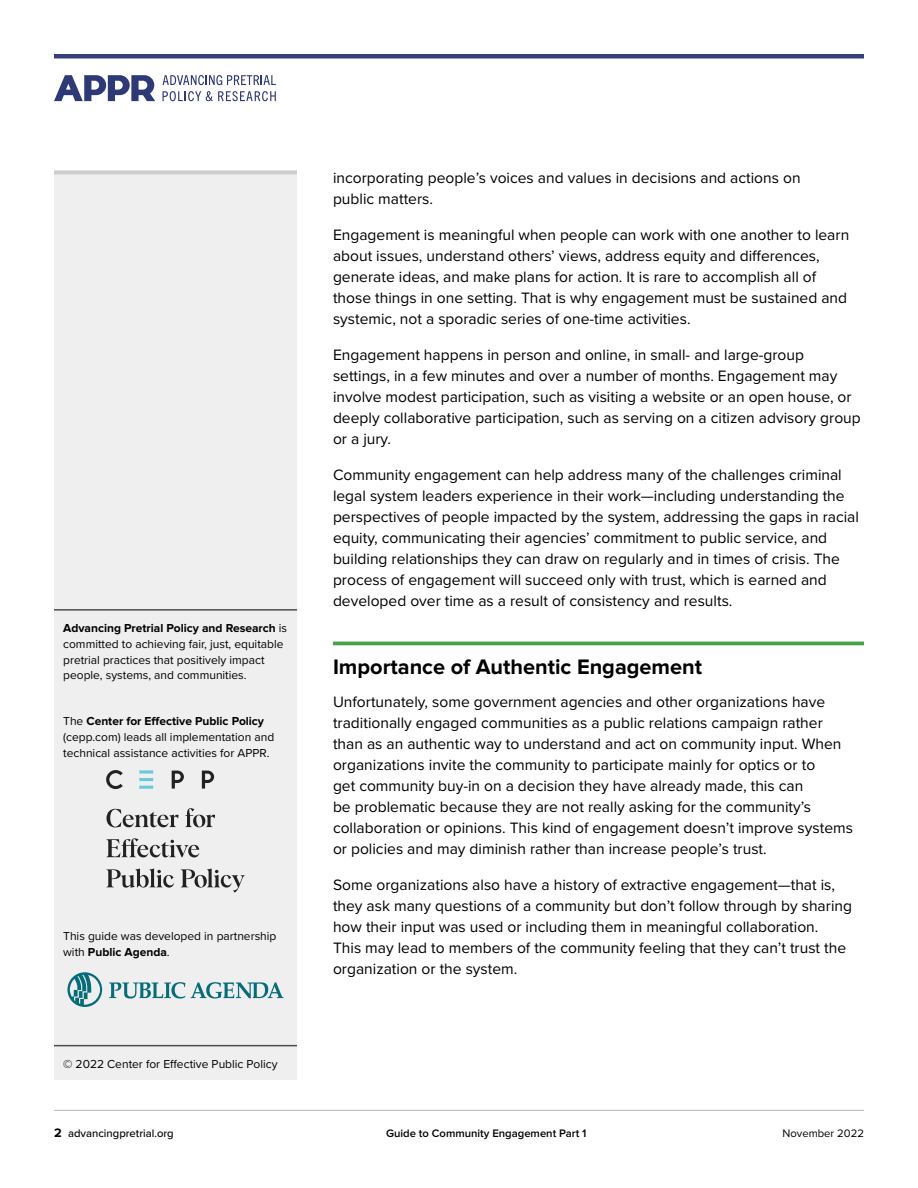
<style>
.page{position:relative;width:918px;height:1188px;background:#fff}
.page>*{position:absolute;margin:0;border:0;box-sizing:border-box;transform-origin:0 0}
.t1{font:700 21.75px "Proxima Nova";color:#000}
.Body{font:15.6px/21px "Proxima Nova";color:#000}
.Copyright_TextRule{font:12px/15.8px "Proxima Nova";color:#000}
.Copyright_Text{font:12px/15.8px "Proxima Nova";color:#000}
.t2{font:600 11.25px "Proxima Nova";color:#000}
.t3{font:500 11.25px "Proxima Nova";color:#000}
.t4{font:11.25px "Proxima Nova";color:#000}
.s1{font-weight:700}
.s2{font-weight:700;font-size:12.75px}
</style>
<div class="page">
<div style="left:54px;top:171px;width:243px;height:909px;background:#efeff0"></div>
<hr style="left:54px;top:171px;width:243px;height:3px;background:#cdcccb">
<hr style="left:333px;top:642px;width:531px;height:3px;background:#46a347">
<hr style="left:54px;top:609px;width:243px;height:2px;background:#4e4d4d">
<hr style="left:54px;top:1045px;width:243px;height:1px;background:#4e4d4d">
<hr style="left:139px;top:786px;width:14px;height:3px;background:#66cadb">
<hr style="left:139px;top:778px;width:14px;height:3px;background:#66cadb">
<hr style="left:139px;top:770px;width:14px;height:3px;background:#66cadb">
<svg style="left:106px;top:770px;width:17px;height:19px"></svg>
<svg style="left:172px;top:771px;width:12px;height:18px"></svg>
<svg style="left:202px;top:771px;width:12px;height:18px"></svg>
<svg style="left:107px;top:809px;width:72px;height:18px"></svg>
<svg style="left:185px;top:808px;width:30px;height:19px"></svg>
<svg style="left:106px;top:838px;width:93px;height:19px"></svg>
<svg style="left:106px;top:869px;width:68px;height:19px"></svg>
<svg style="left:181px;top:869px;width:64px;height:24px"></svg>
<svg style="left:109px;top:982px;width:76px;height:17px"></svg>
<svg style="left:191px;top:982px;width:93px;height:17px"></svg>
<svg style="left:67px;top:972px;width:35px;height:35px"></svg>
<hr style="left:54px;top:1110px;width:810px;height:1px;background:#b8b5b4">
<svg style="left:163px;top:75px;width:113px;height:10px"></svg>
<svg style="left:163px;top:91px;width:113px;height:10px"></svg>
<svg style="left:54px;top:75px;width:101px;height:26px"></svg>
<hr style="left:54px;top:54px;width:810px;height:4px;background:#34407b">
<p class="Copyright_TextRule" style="left:63px;top:620px;width:226px"><span class="s1">Advancing Pretrial Policy and Research</span> is committed to achieving fair, just, equitable pretrial practices that positively impact people, systems, and communities.</p>
<p class="Copyright_Text" style="left:63px;top:713px;width:213px">The <span class="s1">Center for Effective Public Policy </span>(cepp.com) leads all implementation and technical assistance activities for APPR.</p>
<p class="Copyright_Text" style="left:63px;top:928px;width:215px">This guide was developed in partnership with <span class="s1">Public Agenda</span>.</p>
<p class="Copyright_TextRule" style="left:63px;top:1056px;width:216px">© 2022 Center for Effective Public Policy</p>
<p class="Body" style="left:333px;top:167px;width:469px">incorporating people’s voices and values in decisions and actions on public matters.</p>
<p class="Body" style="left:333px;top:224px;width:518px">Engagement is meaningful when people can work with one another to learn about issues, understand others’ views, address equity and differences, generate ideas, and make plans for action. It is rare to accomplish all of those things in one setting. That is why engagement must be sustained and systemic, not a sporadic series of one-time activities.</p>
<p class="Body" style="left:333px;top:344px;width:529px">Engagement happens in person and online, in small- and large-group settings, in a few minutes and over a number of months. Engagement may involve modest participation, such as visiting a website or an open house, or deeply collaborative participation, such as serving on a citizen advisory group or a jury.</p>
<p class="Body" style="left:333px;top:464px;width:528px">Community engagement can help address many of the challenges criminal legal system leaders experience in their work—including understanding the perspectives of people impacted by the system, addressing the gaps in racial equity, communicating their agencies’ commitment to public service, and building relationships they can draw on regularly and in times of crisis. The process of engagement will succeed only with trust, which is earned and developed over time as a result of consistency and results.</p>
<h2 class="t1" style="left:333px;top:654px;width:371px">Importance of Authentic Engagement</h2>
<p class="Body" style="left:333px;top:690px;width:522px">Unfortunately, some government agencies and other organizations have traditionally engaged communities as a public relations campaign rather than as an authentic way to understand and act on community input. When organizations invite the community to participate mainly for optics or to<br>get community buy-in on a decision they have already made, this can<br>be problematic because they are not really asking for the community’s collaboration or opinions. This kind of engagement doesn’t improve systems or policies and may diminish rather than increase people’s trust.</p>
<p class="Body" style="left:333px;top:873px;width:521px">Some organizations also have a history of extractive engagement—that is, they ask many questions of a community but don’t follow through by sharing how their input was used or including them in meaningful collaboration.<br>This may lead to members of the community feeling that they can’t trust the organization or the system.</p>
<p class="t3" style="left:54px;top:1125px;width:121px"><span class="s2">2</span> advancingpretrial.org</p>
<p class="t2" style="left:386px;top:1128px;width:202px">Guide to Community Engagement Part 1</p>
<p class="t4" style="left:783px;top:1125px;width:83px">November 2022</p>
</div>
